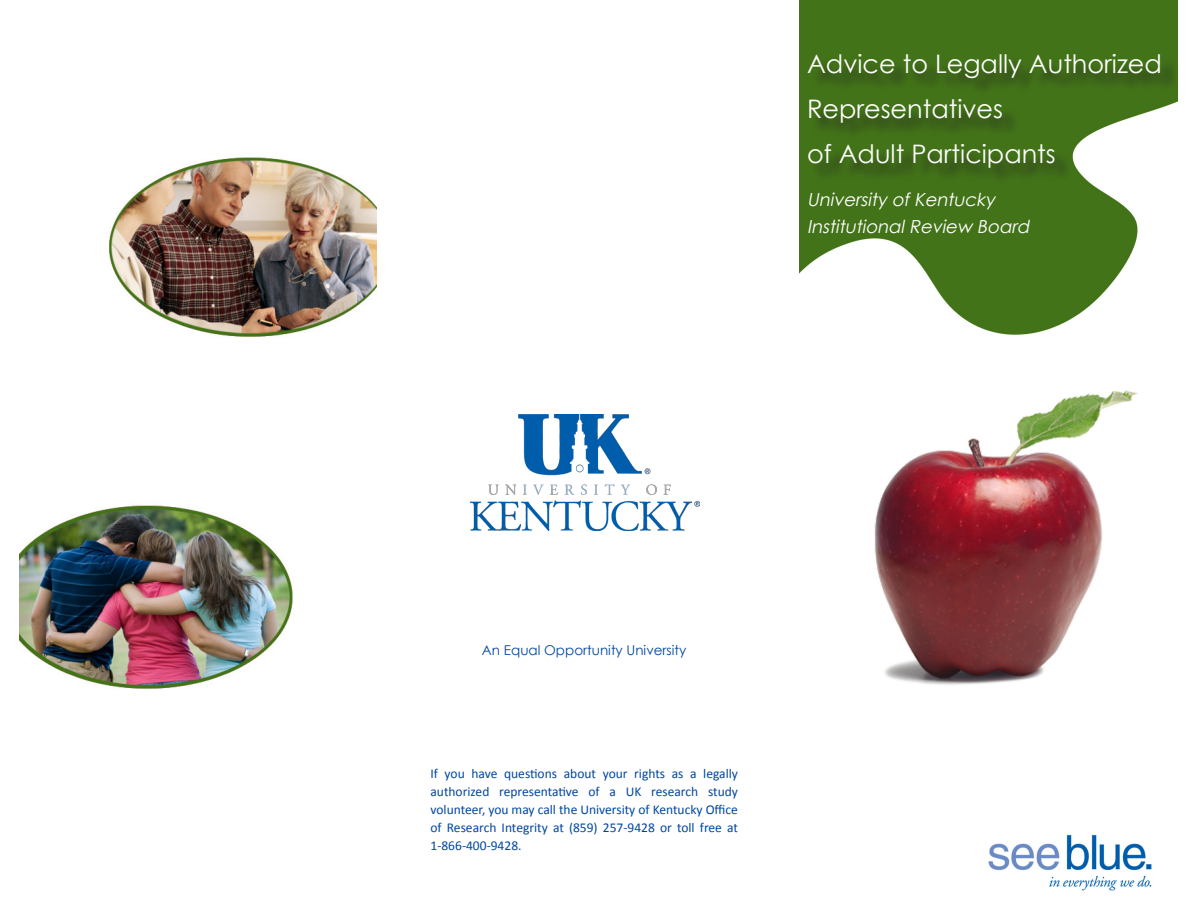
<style>
.page{position:relative;width:1188px;height:918px;background:#fff}
.page>*{position:absolute;margin:0;border:0;box-sizing:border-box;transform-origin:0 0}
.t1{font:25.5px/45px "Century Gothic";color:#fff}
.t2{font:italic 18px "Century Gothic";color:#fff}
.t3{font:13.5px/18px "Calibri";color:#00469f;text-align:justify}
.t4{font:13.5px "Century Gothic";color:#00469f}
</style>
<div class="page">
<img style="left:800px;top:0;width:378px;height:891px">
<div style="left:810px;top:56px;width:368px;height:130px;background:#231f20;opacity:.75"></div>
<img style="left:470px;top:414px;width:229px;height:116px">
<img style="left:109px;top:157px;width:268px;height:180px">
<img style="left:20px;top:505px;width:273px;height:184px">
<p class="t1" style="left:807px;top:41px;width:356px">Advice to Legally Authorized<br>Representatives</p>
<p class="t1" style="left:807px;top:131px;width:250px">of Adult Participants</p>
<p class="t2" style="left:807px;top:187px;width:194px">University ofKentucky</p>
<p class="t2" style="left:807px;top:214px;width:228px">InstitutionalReview Board</p>
<p class="t4" style="left:482px;top:641px;width:206px">An Equal Opportunity University</p>
<p class="t3" style="left:430px;top:764px;width:309px">If you have questions about your rights as a legally authorized representative of a UK research study volunteer, you may call the University of Kentucky Office of Research Integrity at (859) 257-9428 or toll free at 1-866-400-9428.</p>
</div>
